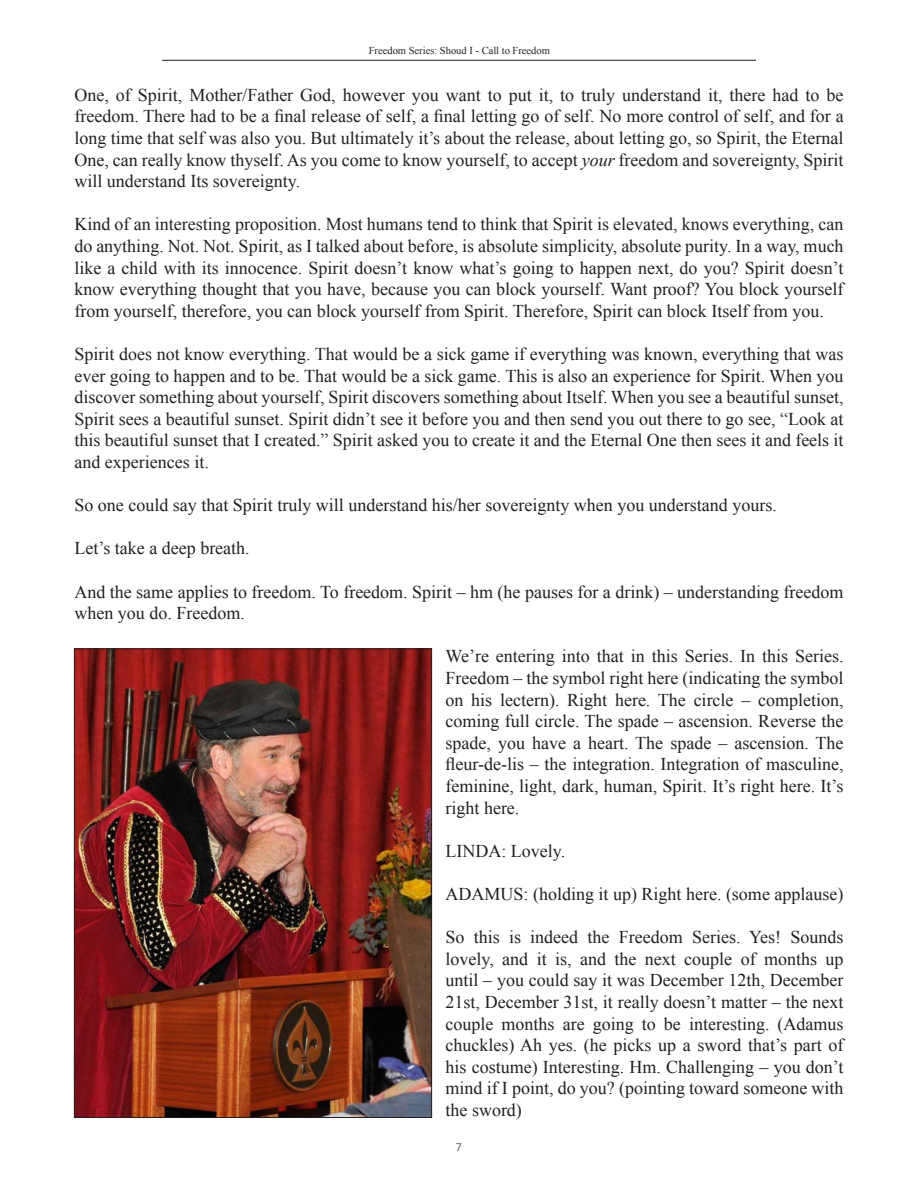
<style>
.page{position:relative;width:918px;height:1188px;background:#fff}
.page>*{position:absolute;margin:0;border:0;box-sizing:border-box;transform-origin:0 0}
.t1{font:18px/21.6px "Times New Roman";color:#231f20;text-align:justify}
.t2{font:11.25px "Frutiger";color:#6c6d70}
.t3{font:10.5px "Times New Roman";color:#231f20}
.s1{font-style:italic}
</style>
<div class="page">
<hr style="left:162px;top:60px;width:594px;height:1px;background:#231f20">
<img style="left:76px;top:651px;width:354px;height:465px">
<p class="t3" style="left:369px;top:43px;width:183px">Freedom Series: Shoud I - Call to Freedom</p>
<p class="t1" style="left:74px;top:84px;width:771px">One, of Spirit, Mother/Father God, however you want to put it, to truly understand it, there had to be freedom. There had to be a final release of self, a final letting go of self. No more control of self, and for a long time that self was also you. But ultimately it’s about the release, about letting go, so Spirit, the Eternal One, can really know thyself. As you come to know yourself, to accept <span class="s1">your</span> freedom and sovereignty, Spirit will understand Its sovereignty.</p>
<p class="t1" style="left:74px;top:213px;width:771px">Kind of an interesting proposition. Most humans tend to think that Spirit is elevated, knows everything, can do anything. Not. Not. Spirit, as I talked about before, is absolute simplicity, absolute purity. In a way, much like a child with its innocence. Spirit doesn’t know what’s going to happen next, do you? Spirit doesn’t know everything thought that you have, because you can block yourself. Want proof? You block yourself from yourself, therefore, you can block yourself from Spirit. Therefore, Spirit can block Itself from you.</p>
<p class="t1" style="left:74px;top:343px;width:771px">Spirit does not know everything. That would be a sick game if everything was known, everything that was ever going to happen and to be. That would be a sick game. This is also an experience for Spirit. When you discover something about yourself, Spirit discovers something about Itself. When you see a beautiful sunset, Spirit sees a beautiful sunset. Spirit didn’t see it before you and then send you out there to go see, “Look at this beautiful sunset that I created.” Spirit asked you to create it and the Eternal One then sees it and feels it and experiences it.</p>
<p class="t1" style="left:74px;top:494px;width:704px">So one could say that Spirit truly will understand his/her sovereignty when you understand yours.</p>
<p class="t1" style="left:74px;top:537px;width:177px">Let’s take a deep breath.</p>
<p class="t1" style="left:74px;top:580px;width:771px">And the same applies to freedom. To freedom. Spirit – hm (he pauses for a drink) – understanding freedom when you do. Freedom.</p>
<p class="t1" style="left:445px;top:645px;width:400px">We’re entering into that in this Series. In this Series.<br>Freedom – the symbol right here (indicating the symbol on his lectern). Right here. The circle – completion, coming full circle. The spade – ascension. Reverse the spade, you have a heart. The spade – ascension. The fleur-de-lis – the integration. Integration of masculine, feminine, light, dark, human, Spirit. It’s right here. It’s right here.</p>
<p class="t1" style="left:446px;top:840px;width:121px">LINDA: Lovely.</p>
<p class="t1" style="left:446px;top:883px;width:399px">ADAMUS: (holding it up) Right here. (some applause)</p>
<p class="t1" style="left:446px;top:926px;width:400px">So this is indeed the Freedom Series. Yes! Sounds lovely, and it is, and the next couple of months up until – you could say it was December 12th, December 21st, December 31st, it really doesn’t matter – the next couple months are going to be interesting. (Adamus chuckles) Ah yes. (he picks up a sword that’s part of his costume) Interesting. Hm. Challenging – you don’t mind if I point, do you? (pointing toward someone with the sword)</p>
<p class="t2" style="left:456px;top:1141px;width:8px">7</p>
</div>
